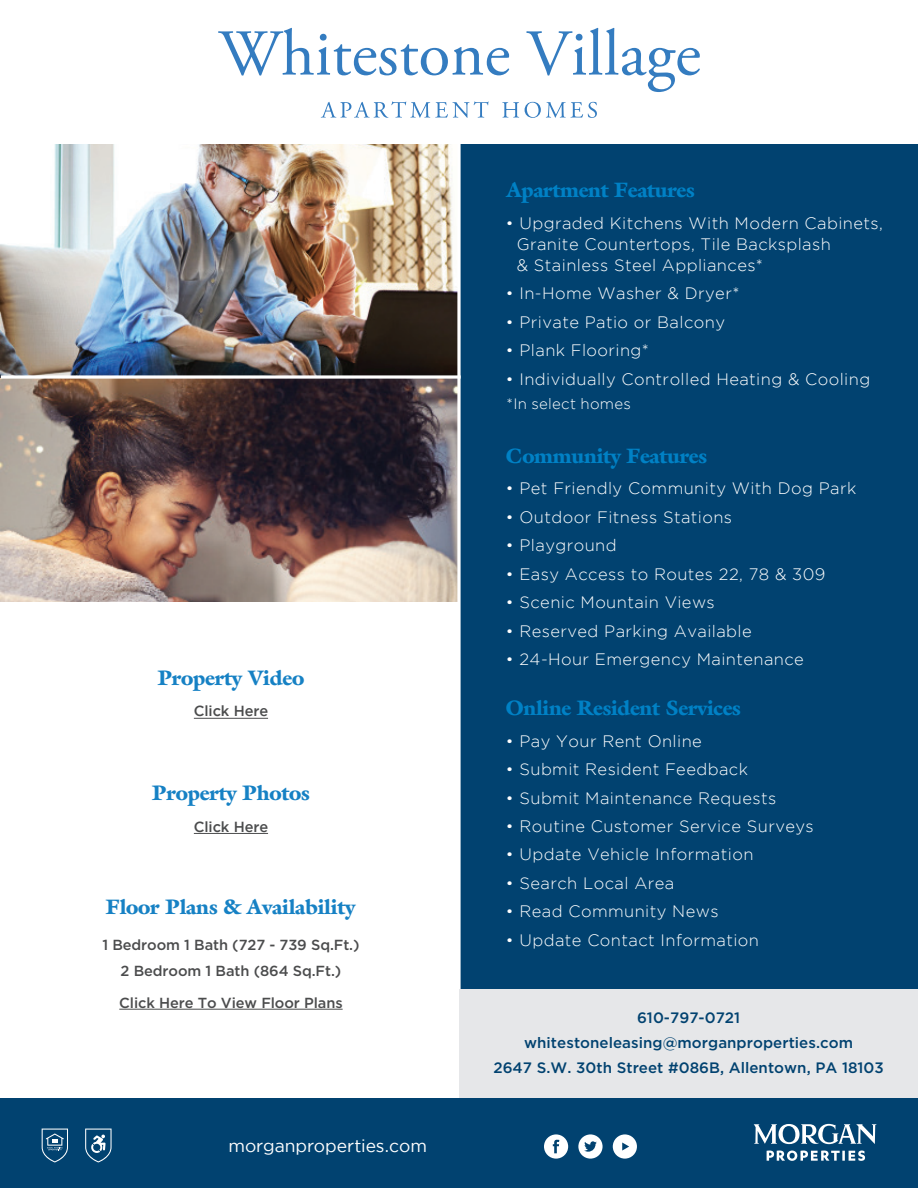
<style>
.page{position:relative;width:918px;height:1188px;background:#fff}
.page>*{position:absolute;margin:0;border:0;box-sizing:border-box;transform-origin:0 0}
.t1{font:900 21.15px "Galliard Pro";letter-spacing:-.01em;color:#1681c4}
.t2{font:900 21px "Galliard Pro";letter-spacing:-.015em;color:#0081c5}
.t3{font:17.55px "Gotham";color:#fff}
.t4{font:300 16.5px/21px "Gotham";letter-spacing:.025em;color:#fff}
.t5{font:500 15.15px/25.2px "Gotham";letter-spacing:.005em;color:#014270;text-align:center}
.t6{font:300 15px "Gotham";letter-spacing:.02em;color:#fff}
.t7{font:500 14.55px/26.2px "Gotham";letter-spacing:-.005em;color:#4b4c4d;text-align:center}
.t8{font:500 14.55px "Gotham";letter-spacing:-.005em;color:#4b4c4d}
</style>
<div class="page">
<img style="left:0;top:377px;width:457px;height:225px">
<img style="left:0;top:144px;width:457px;height:233px">
<div style="left:459px;top:123px;width:459px;height:1033px;background:#014270"></div>
<svg style="left:457px;top:144px;width:4px;height:845px;fill:#fffefe"></svg>
<div style="left:1px;top:0;width:917px;height:144px;background:#fff"></div>
<div style="left:0;top:1097px;width:918px;height:91px;background:#014270"></div>
<svg style="left:754px;top:1124px;width:122px;height:20px"></svg>
<svg style="left:767px;top:1151px;width:98px;height:10px"></svg>
<svg style="left:544px;top:1134px;width:24px;height:25px"></svg>
<svg style="left:578px;top:1134px;width:25px;height:25px"></svg>
<svg style="left:613px;top:1134px;width:24px;height:25px"></svg>
<svg style="left:42px;top:1129px;width:26px;height:33px"></svg>
<svg style="left:85px;top:1129px;width:27px;height:33px"></svg>
<div style="left:459px;top:989px;width:459px;height:108px;background:#e6e7e9"></div>
<div style="left:0;top:602px;width:459px;height:495px;background:#fff"></div>
<hr style="left:194px;top:718px;width:74px;height:1px;background:#4b4c4d">
<hr style="left:194px;top:833px;width:74px;height:1px;background:#4b4c4d">
<hr style="left:119px;top:1009px;width:224px;height:1px;background:#4b4c4d">
<svg style="left:1px;top:375px;width:460px;height:4px"></svg>
<svg style="left:218px;top:28px;width:291px;height:48px"></svg>
<svg style="left:526px;top:28px;width:174px;height:64px"></svg>
<svg style="left:321px;top:101px;width:168px;height:17px"></svg>
<svg style="left:502px;top:102px;width:17px;height:16px"></svg>
<svg style="left:525px;top:102px;width:72px;height:16px"></svg>
<p class="t1" style="left:158px;top:664px;width:148px">Property Video</p>
<p class="t8" style="left:194px;top:703px;width:76px">Click Here</p>
<p class="t1" style="left:152px;top:779px;width:159px">Property Photos</p>
<p class="t8" style="left:194px;top:818px;width:76px">Click Here</p>
<p class="t1" style="left:106px;top:893px;width:251px">Floor Plans &amp; Availability</p>
<p class="t7" style="left:102px;top:931px;width:259px">1 Bedroom 1 Bath (727 - 739 Sq.Ft.)<br>2 Bedroom 1 Bath (864 Sq.Ft.)</p>
<p class="t7" style="left:119px;top:989px;width:225px">Click Here To View Floor Plans</p>
<p class="t3" style="left:228px;top:1136px;width:200px">morganproperties.com</p>
<p class="t2" style="left:507px;top:176px;width:190px">Apartment Features</p>
<p class="t4" style="left:517px;top:212px;width:368px;text-indent:-11px">• Upgraded Kitchens With Modern Cabinets,<br>Granite Countertops, Tile Backsplash<br>&amp; Stainless Steel Appliances*</p>
<p class="t4" style="left:506px;top:283px;width:235px">• In-Home Washer &amp; Dryer*</p>
<p class="t4" style="left:506px;top:311px;width:221px">• Private Patio or Balcony</p>
<p class="t4" style="left:506px;top:340px;width:145px">• Plank Flooring*</p>
<p class="t4" style="left:506px;top:368px;width:366px">• Individually Controlled Heating &amp; Cooling</p>
<p class="t6" style="left:507px;top:396px;width:126px">*In select homes</p>
<p class="t2" style="left:506px;top:442px;width:203px">Community Features</p>
<p class="t4" style="left:506px;top:478px;width:352px">• Pet Friendly Community With Dog Park</p>
<p class="t4" style="left:506px;top:506px;width:228px">• Outdoor Fitness Stations</p>
<p class="t4" style="left:506px;top:535px;width:112px">• Playground</p>
<p class="t4" style="left:506px;top:563px;width:321px">• Easy Access to Routes 22, 78 &amp; 309</p>
<p class="t4" style="left:506px;top:592px;width:210px">• Scenic Mountain Views</p>
<p class="t4" style="left:506px;top:620px;width:247px">• Reserved Parking Available</p>
<p class="t4" style="left:506px;top:649px;width:299px">• 24-Hour Emergency Maintenance</p>
<p class="t2" style="left:506px;top:694px;width:237px">Online Resident Services</p>
<p class="t4" style="left:506px;top:730px;width:197px">• Pay Your Rent Online</p>
<p class="t4" style="left:506px;top:758px;width:244px">• Submit Resident Feedback</p>
<p class="t4" style="left:506px;top:787px;width:272px">• Submit Maintenance Requests</p>
<p class="t4" style="left:506px;top:815px;width:309px">• Routine Customer Service Surveys</p>
<p class="t4" style="left:506px;top:844px;width:249px">• Update Vehicle Information</p>
<p class="t4" style="left:506px;top:872px;width:170px">• Search Local Area</p>
<p class="t4" style="left:506px;top:901px;width:214px">• Read Community News</p>
<p class="t4" style="left:506px;top:929px;width:255px">• Update Contact Information</p>
<p class="t5" style="left:493px;top:1005px;width:392px">610-797-0721 whitestoneleasing@morganproperties.com<br>2647 S.W. 30th Street #086B, Allentown, PA 18103</p>
</div>
